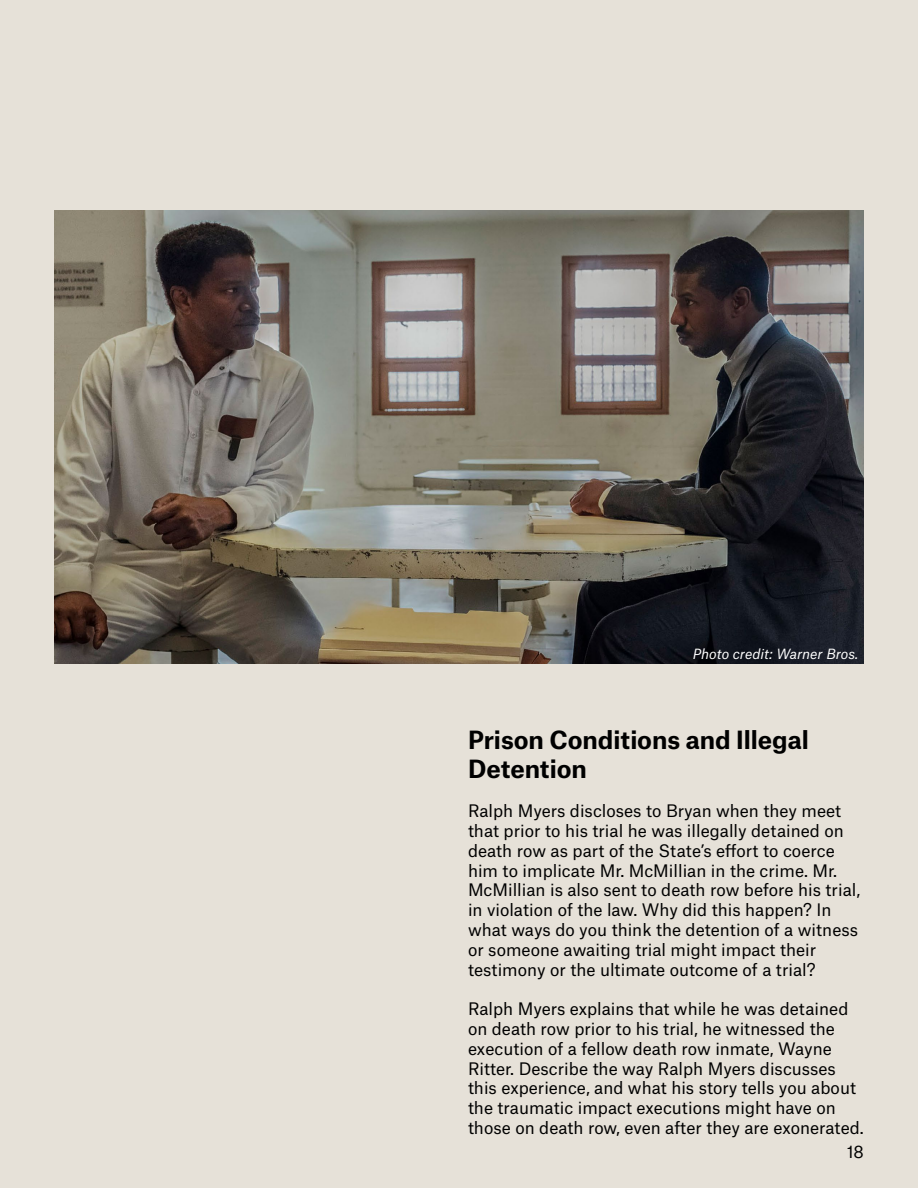
<style>
.page{position:relative;width:918px;height:1188px;background:#e6e1d8}
.page>*{position:absolute;margin:0;border:0;box-sizing:border-box;transform-origin:0 0}
.t1{font:700 24px/28.8px "Atlas Grotesk";color:#000}
.t2{font:16.5px/19.8px "Atlas Grotesk";color:#000}
.t3{font:italic 13.5px "Atlas Grotesk";color:#fff}
</style>
<div class="page">
<img style="left:54px;top:211px;width:810px;height:452px">
<p class="t3" style="left:693px;top:643px;width:167px">Photo credit: Warner Bros.</p>
<h1 class="t1" style="left:468px;top:723px;width:342px">Prison Conditions and Illegal<br>Detention</h1>
<p class="t2" style="left:468px;top:799px;width:394px">Ralph Myers discloses to Bryan when they meet that prior to his trial he was illegally detained on death row as part of the State’s effort to coerce him to implicate Mr. McMillian in the crime. Mr.<br>McMillian is also sent to death row before his trial, in violation of the law. Why did this happen? In what ways do you think the detention of a witness or someone awaiting trial might impact their testimony or the ultimate outcome of a trial?</p>
<p class="t2" style="left:468px;top:997px;width:397px">Ralph Myers explains that while he was detained on death row prior to his trial, he witnessed the execution of a fellow death row inmate, Wayne Ritter. Describe the way Ralph Myers discusses this experience, and what his story tells you about the traumatic impact executions might have on those on death row, even after they are exonerated.</p>
<p class="t2" style="left:847px;top:1140px;width:19px">18</p>
</div>
